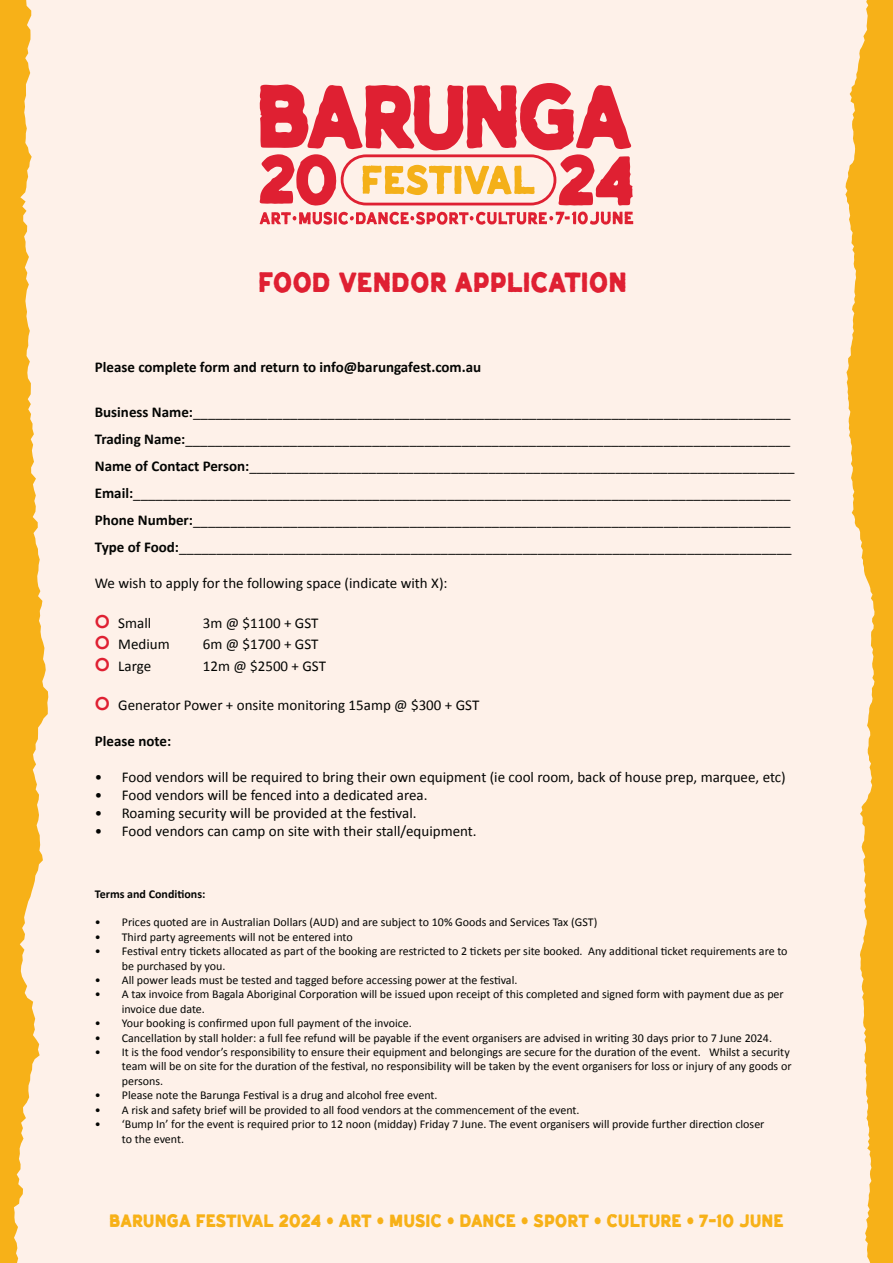
<style>
.page{position:relative;width:893px;height:1263px;background:#fef1e9}
.page>*{position:absolute;margin:0;border:0;box-sizing:border-box;transform-origin:0 0}
.t1{font:28.05px "Cralter Sans Rough";color:#df2032}
.t2{font:18px "Cralter Sans Rough";color:#f7b118}
.t3{font:15px/27px "Calibri";color:#040503}
.t4{font:700 15px "Calibri";color:#040503}
.t5{font:12px/14.4px "Calibri";color:#040503}
.t6{font:700 12px "Calibri";color:#040503}
.s1{font-weight:700}
.s2{font-family:"Century Gothic Pro";font-weight:700;font-size:18px;color:#df2032}
</style>
<div class="page">
<svg style="left:845px;top:0;width:48px;height:1263px;fill:#f7b118"></svg>
<svg style="left:0;top:0;width:48px;height:1263px;fill:#f7b118"></svg>
<svg style="left:259px;top:83px;width:374px;height:142px"></svg>
<h1 class="t1" style="left:258px;top:260px;width:370px">FOOD VENDOR APPLICATION</h1>
<p class="t4" style="left:95px;top:356px;width:388px">Please complete form and return to info@barungafest.com.au</p>
<p class="t3" style="left:95px;top:398px;width:701px"><span class="s1">Business Name:</span>________________________________________________________________________________ <span class="s1">Trading Name:</span>_________________________________________________________________________________ <span class="s1">Name of Contact Person:</span>_________________________________________________________________________ <span class="s1">Email:</span>________________________________________________________________________________________ <span class="s1">Phone Number:</span>________________________________________________________________________________ <span class="s1">Type of Food:</span>__________________________________________________________________________________</p>
<p class="t3" style="left:95px;top:569px;width:354px">We wish to apply for the following space (indicate with X):</p>
<p class="t3" style="left:95px;top:608px;width:58px"><span class="s2">O</span> Small</p>
<p class="t3" style="left:203px;top:608px;width:117px">3m @ $1100 + GST</p>
<p class="t3" style="left:95px;top:630px;width:76px"><span class="s2">O</span> Medium</p>
<p class="t3" style="left:203px;top:630px;width:117px">6m @ $1700 + GST</p>
<p class="t3" style="left:95px;top:652px;width:58px"><span class="s2">O</span> Large</p>
<p class="t3" style="left:203px;top:652px;width:125px">12m @ $2500 + GST</p>
<p class="t3" style="left:95px;top:691px;width:386px"><span class="s2">O</span> Generator Power + onsite monitoring 15amp @ $300 + GST</p>
<p class="t4" style="left:95px;top:731px;width:78px">Please note:</p>
<p class="t3" style="left:95px;top:763px;width:692px">• Food vendors will be required to bring their own equipment (ie cool room, back of house prep, marquee, etc)</p>
<p class="t3" style="left:95px;top:781px;width:334px">• Food vendors will be fenced into a dedicated area.</p>
<p class="t3" style="left:95px;top:799px;width:323px">• Roaming security will be provided at the festival.</p>
<p class="t3" style="left:95px;top:817px;width:383px">• Food vendors can camp on site with their stall/equipment.</p>
<p class="t6" style="left:95px;top:885px;width:112px">Terms and Conditions:</p>
<p class="t5" style="left:95px;top:915px;width:504px">• Prices quoted are in Australian Dollars (AUD) and are subject to 10% Goods and Services Tax (GST)</p>
<p class="t5" style="left:95px;top:929px;width:260px">• Third party agreements will not be entered into</p>
<p class="t5" style="left:122px;top:943px;width:667px;text-indent:-27px">• Festival entry tickets allocated as part of the booking are restricted to 2 tickets per site booked. Any additional ticket requirements are to be purchased by you.</p>
<p class="t5" style="left:95px;top:972px;width:424px">• All power leads must be tested and tagged before accessing power at the festival.</p>
<p class="t5" style="left:122px;top:987px;width:663px;text-indent:-27px">• A tax invoice from Bagala Aboriginal Corporation will be issued upon receipt of this completed and signed form with payment due as per invoice due date.</p>
<p class="t5" style="left:95px;top:1015px;width:319px">• Your booking is confirmed upon full payment of the invoice.</p>
<p class="t5" style="left:95px;top:1030px;width:679px">• Cancellation by stall holder: a full fee refund will be payable if the event organisers are advised in writing 30 days prior to 7 June 2024.</p>
<p class="t5" style="left:122px;top:1044px;width:671px;text-indent:-27px">• It is the food vendor’s responsibility to ensure their equipment and belongings are secure for the duration of the event. Whilst a security team will be on site for the duration of the festival, no responsibility will be taken by the event organisers for loss or injury of any goods or persons.</p>
<p class="t5" style="left:95px;top:1087px;width:344px">• Please note the Barunga Festival is a drug and alcohol free event.</p>
<p class="t5" style="left:95px;top:1102px;width:486px">• A risk and safety brief will be provided to all food vendors at the commencement of the event.</p>
<p class="t5" style="left:122px;top:1116px;width:644px;text-indent:-27px">• ‘Bump In’ for the event is required prior to 12 noon (midday) Friday 7 June. The event organisers will provide further direction closer to the event.</p>
<h2 class="t2" style="left:109px;top:1207px;width:676px">BARUNGA FESTIVAL 2024 • ART • MUSIC • DANCE • SPORT • CULTURE • 7-10 JUNE</h2>
</div>
